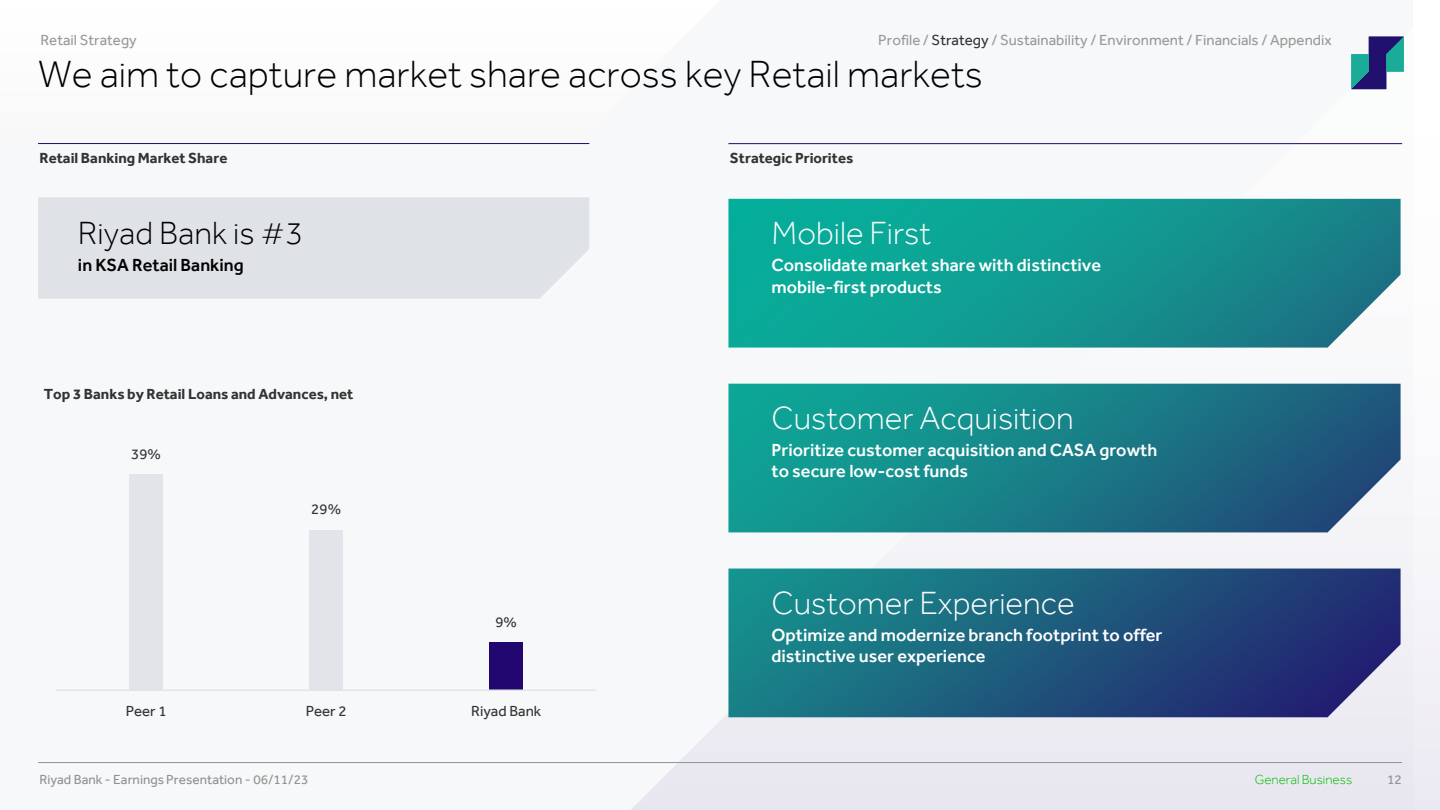
<style>
.page{position:relative;width:1440px;height:810px;background:#fff}
.page>*{position:absolute;margin:0;border:0;box-sizing:border-box;transform-origin:0 0}
.t1{font:300 39px "Effra";color:#000}
.t2{font:300 33px "Effra";color:#fff}
.t3{font:300 33px "Effra";color:#000}
.t4{font:500 18px/21.6px "Effra";color:#fff}
.t5{font:500 18px "Effra";color:#000}
.t6{font:700 15px "Effra";color:#333}
.t7{font:15px "Effra";color:#999}
.t8{font:15px "Effra";color:#333}
.t9{font:13.5px "Effra";color:#919191}
.t10{font:300 13.5px "Effra";color:#00c000}
.s1{color:#333}
</style>
<div class="page">
<div style="left:0;top:0;width:1412px;height:810px;background:#f7f8f9"></div>
<hr style="left:38px;top:762px;width:1364px;height:1px;background:#919191">
<svg style="left:1351px;top:37px;width:53px;height:52px"></svg>
<hr style="left:38px;top:143px;width:551px;height:1px;background:#220770">
<div style="left:38px;top:197px;width:551px;height:102px;background:#dfe2e6"></div>
<hr style="left:728px;top:143px;width:674px;height:1px;background:#220770">
<svg style="left:728px;top:384px;width:673px;height:148px;background:#1c7e89"></svg>
<svg style="left:728px;top:199px;width:673px;height:149px;background:#189a93"></svg>
<svg style="left:728px;top:569px;width:673px;height:148px;background:#215b7f"></svg>
<div style="left:129px;top:474px;width:34px;height:216px;background:#e2e4e9"></div>
<div style="left:309px;top:530px;width:34px;height:160px;background:#e2e4e9"></div>
<div style="left:489px;top:642px;width:34px;height:48px;background:#220770"></div>
<hr style="left:56px;top:690px;width:540px;height:1px;background:#e2e4e9">
<p class="t7" style="left:40px;top:31px;width:98px">Retail Strategy</p>
<p class="t7" style="left:878px;top:31px;width:455px">Profile / <span class="s1">Strategy</span> / Sustainability / Environment / Financials / Appendix</p>
<h2 class="t1" style="left:38px;top:51px;width:946px">We aim to capture market share across key Retail markets</h2>
<p class="t6" style="left:40px;top:149px;width:189px">Retail Banking Market Share</p>
<p class="t3" style="left:78px;top:214px;width:227px">Riyad Bank is #3</p>
<p class="t5" style="left:78px;top:254px;width:167px">in KSA Retail Banking</p>
<p class="t6" style="left:44px;top:385px;width:311px">Top 3 Banks by Retail Loans and Advances, net</p>
<p class="t8" style="left:131px;top:445px;width:31px">39%</p>
<p class="t8" style="left:311px;top:500px;width:31px">29%</p>
<p class="t8" style="left:495px;top:613px;width:23px">9%</p>
<p class="t8" style="left:126px;top:702px;width:42px">Peer 1</p>
<p class="t8" style="left:306px;top:702px;width:42px">Peer 2</p>
<p class="t8" style="left:471px;top:702px;width:72px">Riyad Bank</p>
<p class="t6" style="left:730px;top:149px;width:125px">Strategic Priorites</p>
<p class="t2" style="left:772px;top:214px;width:161px">Mobile First</p>
<p class="t4" style="left:772px;top:254px;width:331px">Consolidate market share with distinctive mobile-first products</p>
<p class="t2" style="left:772px;top:398px;width:304px">Customer Acquisition</p>
<p class="t4" style="left:772px;top:439px;width:387px">Prioritize customer acquisition and CASA growth to secure low-cost funds</p>
<p class="t2" style="left:772px;top:583px;width:305px">Customer Experience</p>
<p class="t4" style="left:772px;top:624px;width:392px">Optimize and modernize branch footprint to offer distinctive user experience</p>
<p class="t10" style="left:1255px;top:772px;width:99px">General Business</p>
<p class="t9" style="left:40px;top:772px;width:270px">Riyad Bank - Earnings Presentation - 06/11/23</p>
<p class="t9" style="left:1387px;top:772px;width:16px">12</p>
</div>
